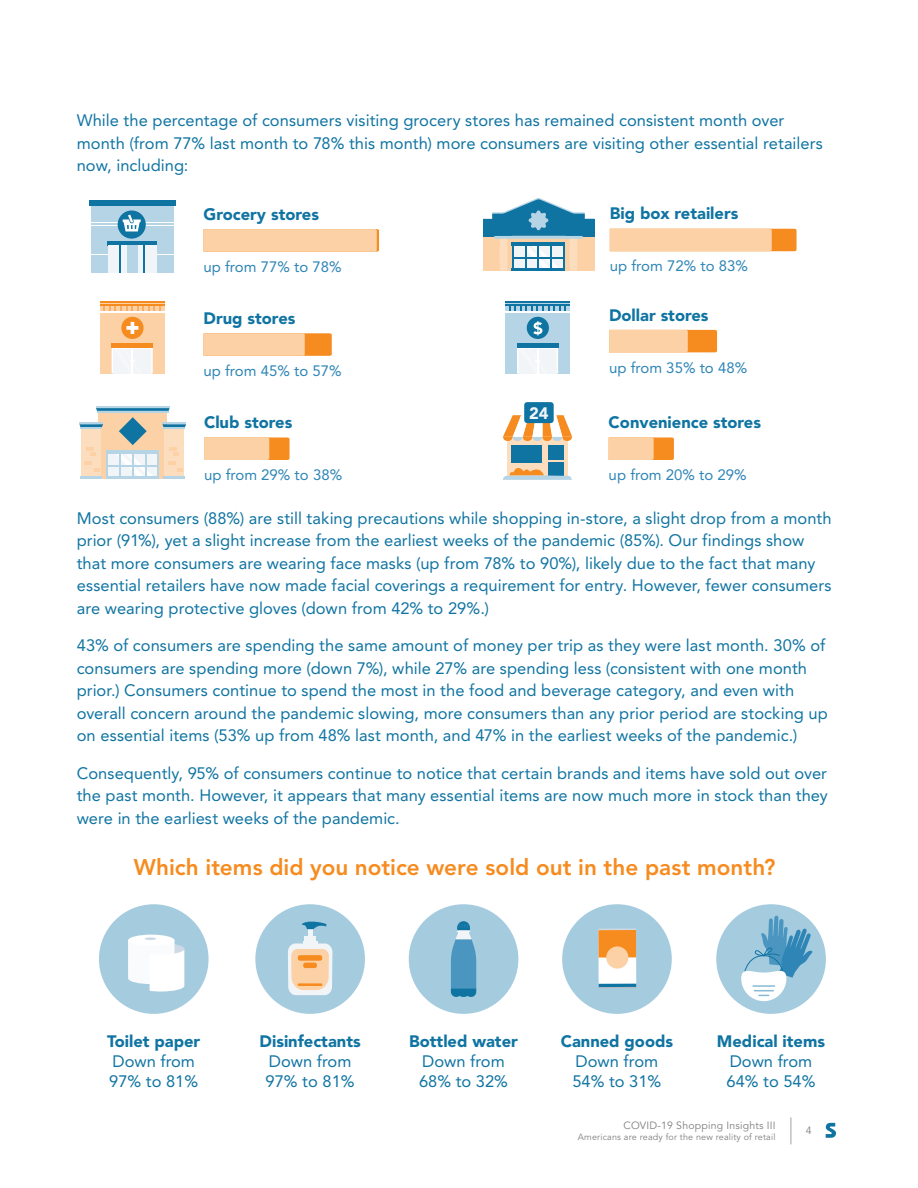
<style>
.page{position:relative;width:918px;height:1188px;background:#fff}
.page>*{position:absolute;margin:0;border:0;box-sizing:border-box;transform-origin:0 0}
.t1{font:800 22.5px "Avenir";color:#f68b1f}
.t2{font:16.5px/22.5px "Avenir";letter-spacing:.005em;color:#1074a2}
.t3{font:900 16.5px "Avenir";color:#1074a2}
.t4{font:900 16.5px "Avenir";color:#f2f5f8}
.t5{font:15px "Avenir";color:#2e85b6}
.t6{font:10.5px "Avenir";letter-spacing:.02em;color:#7f7f7f}
.t7{font:9px "Avenir";letter-spacing:.02em;color:#7f7f7f}
</style>
<div class="page">
<svg style="left:790px;top:1117px;width:1px;height:27px"></svg>
<svg style="left:826px;top:1123px;width:10px;height:15px"></svg>
<div style="left:91px;top:205px;width:83px;height:68px;background:#b5d4e5"></div>
<div style="left:108px;top:241px;width:49px;height:5px;background:#1074a2"></div>
<hr style="left:91px;top:222px;width:83px;height:1px;background:#fff">
<hr style="left:91px;top:225px;width:83px;height:1px;background:#fff">
<svg style="left:91px;top:254px;width:17px;height:1px"></svg>
<svg style="left:157px;top:254px;width:17px;height:1px"></svg>
<div style="left:89px;top:200px;width:87px;height:5px;background:#1074a2"></div>
<div style="left:108px;top:246px;width:19px;height:27px;background:#f2f5f8"></div>
<hr style="left:119px;top:246px;width:2px;height:27px;background:#1074a2">
<div style="left:138px;top:246px;width:19px;height:27px;background:#f2f5f8"></div>
<svg style="left:144px;top:246px;width:1px;height:27px"></svg>
<svg style="left:118px;top:210px;width:28px;height:29px"></svg>
<svg style="left:123px;top:215px;width:18px;height:16px"></svg>
<div style="left:507px;top:437px;width:61px;height:40px;background:#fcdebe"></div>
<div style="left:511px;top:445px;width:31px;height:18px;background:#1074a2"></div>
<div style="left:548px;top:445px;width:15px;height:14px;background:#1074a2"></div>
<div style="left:548px;top:462px;width:15px;height:14px;background:#1074a2"></div>
<svg style="left:503px;top:415px;width:69px;height:26px"></svg>
<svg style="left:503px;top:463px;width:69px;height:17px"></svg>
<div style="left:524px;top:402px;width:30px;height:21px;background:#1074a2;border-radius:3px"></div>
<svg style="left:204px;top:229px;width:175px;height:23px"></svg>
<div style="left:100px;top:302px;width:65px;height:71px;background:#fbd1a5"></div>
<hr style="left:100px;top:301px;width:65px;height:2px;background:#f68b1f">
<svg style="left:112px;top:347px;width:41px;height:26px"></svg>
<hr style="left:112px;top:343px;width:41px;height:4px;background:#f68b1f">
<svg style="left:104px;top:306px;width:57px;height:5px"></svg>
<hr style="left:100px;top:311px;width:65px;height:1px;background:#fff">
<hr style="left:100px;top:305px;width:65px;height:1px;background:#f68b1f">
<div style="left:121px;top:317px;width:23px;height:22px;background:#f68b1f;border-radius:50%"></div>
<svg style="left:126px;top:321px;width:13px;height:13px"></svg>
<svg style="left:204px;top:333px;width:128px;height:23px"></svg>
<svg style="left:609px;top:437px;width:65px;height:23px"></svg>
<div style="left:99px;top:413px;width:68px;height:66px;background:#fbd1a5"></div>
<div style="left:107px;top:454px;width:51px;height:25px;background:#f2f5f8"></div>
<hr style="left:107px;top:466px;width:52px;height:1px;background:#b5d4e5">
<hr style="left:106px;top:454px;width:2px;height:25px;background:#b5d4e5">
<hr style="left:106px;top:451px;width:53px;height:3px;background:#b5d4e5">
<hr style="left:106px;top:476px;width:53px;height:3px;background:#b5d4e5">
<svg style="left:115px;top:454px;width:44px;height:22px"></svg>
<div style="left:165px;top:428px;width:19px;height:51px;background:#fcdebe"></div>
<hr style="left:164px;top:477px;width:21px;height:2px;background:#b5d4e5">
<hr style="left:164px;top:426px;width:21px;height:3px;background:#b5d4e5">
<hr style="left:163px;top:422px;width:23px;height:2px;background:#b5d4e5">
<svg style="left:162px;top:424px;width:24px;height:3px"></svg>
<svg style="left:168px;top:448px;width:15px;height:23px"></svg>
<div style="left:82px;top:428px;width:19px;height:51px;background:#fcdebe"></div>
<hr style="left:81px;top:477px;width:21px;height:2px;background:#b5d4e5">
<hr style="left:81px;top:426px;width:21px;height:3px;background:#b5d4e5">
<svg style="left:79px;top:423px;width:24px;height:4px"></svg>
<svg style="left:85px;top:448px;width:15px;height:23px"></svg>
<hr style="left:97px;top:410px;width:71px;height:3px;background:#b5d4e5">
<hr style="left:96px;top:406px;width:74px;height:2px;background:#b5d4e5">
<svg style="left:96px;top:408px;width:74px;height:3px"></svg>
<svg style="left:119px;top:417px;width:28px;height:28px"></svg>
<svg style="left:204px;top:437px;width:86px;height:23px"></svg>
<div style="left:506px;top:302px;width:64px;height:71px;background:#b5d4e5"></div>
<hr style="left:506px;top:301px;width:64px;height:2px;background:#1074a2">
<svg style="left:517px;top:347px;width:41px;height:26px"></svg>
<hr style="left:517px;top:343px;width:41px;height:4px;background:#1074a2">
<svg style="left:509px;top:306px;width:57px;height:5px"></svg>
<hr style="left:506px;top:311px;width:64px;height:1px;background:#fff">
<hr style="left:506px;top:305px;width:64px;height:1px;background:#1074a2">
<div style="left:527px;top:317px;width:22px;height:22px;background:#1074a2;border-radius:50%"></div>
<svg style="left:533px;top:321px;width:9px;height:14px"></svg>
<svg style="left:609px;top:330px;width:108px;height:22px"></svg>
<svg style="left:483px;top:198px;width:111px;height:73px"></svg>
<svg style="left:610px;top:229px;width:187px;height:22px"></svg>
<div style="left:562px;top:904px;width:110px;height:110px;background:#a5cbdf;border-radius:50%"></div>
<div style="left:409px;top:904px;width:109px;height:110px;background:#a5cbdf;border-radius:50%"></div>
<div style="left:99px;top:904px;width:110px;height:110px;background:#a5cbdf;border-radius:50%"></div>
<div style="left:255px;top:904px;width:110px;height:110px;background:#a5cbdf;border-radius:50%"></div>
<div style="left:128px;top:935px;width:47px;height:11px;background:#fff;border-radius:50%"></div>
<svg style="left:128px;top:937px;width:56px;height:55px"></svg>
<div style="left:304px;top:936px;width:12px;height:9px;background:#f2f5f8"></div>
<hr style="left:308px;top:927px;width:4px;height:17px;background:#f2f5f8">
<svg style="left:302px;top:922px;width:24px;height:7px"></svg>
<hr style="left:303px;top:941px;width:15px;height:4px;background:#f2f5f8">
<svg style="left:288px;top:944px;width:44px;height:51px"></svg>
<div style="left:298px;top:955px;width:24px;height:6px;background:#f68b1f;border-radius:2px"></div>
<div style="left:303px;top:963px;width:14px;height:5px;background:#f68b1f;border-radius:2px"></div>
<hr style="left:298px;top:983px;width:24px;height:3px;background:#f68b1f">
<svg style="left:451px;top:921px;width:25px;height:76px"></svg>
<div style="left:716px;top:904px;width:110px;height:110px;background:#a5cbdf;border-radius:50%"></div>
<svg style="left:741px;top:916px;width:72px;height:85px"></svg>
<div style="left:598px;top:930px;width:38px;height:57px;background:#fff"></div>
<svg style="left:598px;top:928px;width:38px;height:2px"></svg>
<hr style="left:599px;top:987px;width:37px;height:1px;background:#b5b9c2">
<div style="left:598px;top:930px;width:38px;height:28px;background:#f68b1f"></div>
<hr style="left:599px;top:984px;width:37px;height:3px;background:#1074a2">
<div style="left:606px;top:946px;width:22px;height:23px;background:#fbd1a5;border-radius:50%"></div>
<p class="t2" style="left:77px;top:110px;width:748px">While the percentage of consumers visiting grocery stores has remained consistent month over month (from 77% last month to 78% this month) more consumers are visiting other essential retailers now, including:</p>
<p class="t3" style="left:204px;top:204px;width:117px">Grocery stores</p>
<p class="t5" style="left:204px;top:258px;width:140px">up from 77% to 78%</p>
<p class="t3" style="left:204px;top:308px;width:93px">Drug stores</p>
<p class="t5" style="left:204px;top:362px;width:140px">up from 45% to 57%</p>
<p class="t3" style="left:610px;top:204px;width:130px">Big box retailers</p>
<p class="t5" style="left:610px;top:258px;width:140px">up from 72% to 83%</p>
<p class="t3" style="left:609px;top:305px;width:101px">Dollar stores</p>
<p class="t5" style="left:609px;top:359px;width:140px">up from 35% to 48%</p>
<p class="t3" style="left:204px;top:413px;width:90px">Club stores</p>
<p class="t4" style="left:529px;top:403px;width:21px">24</p>
<p class="t3" style="left:609px;top:413px;width:154px">Convenience stores</p>
<p class="t5" style="left:204px;top:466px;width:140px">up from 29% to 38%</p>
<p class="t5" style="left:609px;top:466px;width:140px">up from 20% to 29%</p>
<p class="t2" style="left:77px;top:507px;width:756px">Most consumers (88%) are still taking precautions while shopping in-store, a slight drop from a month prior (91%), yet a slight increase from the earliest weeks of the pandemic (85%). Our findings show that more consumers are wearing face masks (up from 78% to 90%), likely due to the fact that many essential retailers have now made facial coverings a requirement for entry. However, fewer consumers are wearing protective gloves (down from 42% to 29%.)</p>
<p class="t2" style="left:77px;top:634px;width:753px">43% of consumers are spending the same amount of money per trip as they were last month. 30% of consumers are spending more (down 7%), while 27% are spending less (consistent with one month prior.) Consumers continue to spend the most in the food and beverage category, and even with overall concern around the pandemic slowing, more consumers than any prior period are stocking up on essential items (53% up from 48% last month, and 47% in the earliest weeks of the pandemic.)</p>
<p class="t2" style="left:77px;top:762px;width:753px;text-align:justify">Consequently, 95% of consumers continue to notice that certain brands and items have sold out over the past month. However, it appears that many essential items are now much more in stock than they were in the earliest weeks of the pandemic.</p>
<h1 class="t1" style="left:134px;top:854px;width:643px">Which items did you notice were sold out in the past month?</h1>
<p class="t3" style="left:107px;top:1031px;width:95px">Toilet paper</p>
<p class="t2" style="left:109px;top:1051px;width:90px;line-height:19.8px">Down from<br>97% to 81%</p>
<p class="t3" style="left:260px;top:1031px;width:103px">Disinfectants</p>
<p class="t2" style="left:266px;top:1051px;width:90px;line-height:19.8px">Down from<br>97% to 81%</p>
<p class="t3" style="left:409px;top:1031px;width:110px">Bottled water</p>
<p class="t2" style="left:419px;top:1051px;width:90px;line-height:19.8px">Down from<br>68% to 32%</p>
<p class="t3" style="left:561px;top:1031px;width:114px">Canned goods</p>
<p class="t2" style="left:572px;top:1051px;width:90px;line-height:19.8px">Down from<br>54% to 31%</p>
<p class="t3" style="left:717px;top:1031px;width:110px">Medical items</p>
<p class="t2" style="left:727px;top:1051px;width:90px;line-height:19.8px">Down from<br>64% to 54%</p>
<p class="t6" style="left:623px;top:1119px;width:154px">COVID-19 Shopping Insights III</p>
<p class="t7" style="left:578px;top:1131px;width:199px">Americans are ready for the new reality of retail</p>
<p class="t6" style="left:806px;top:1124px;width:7px">4</p>
</div>
